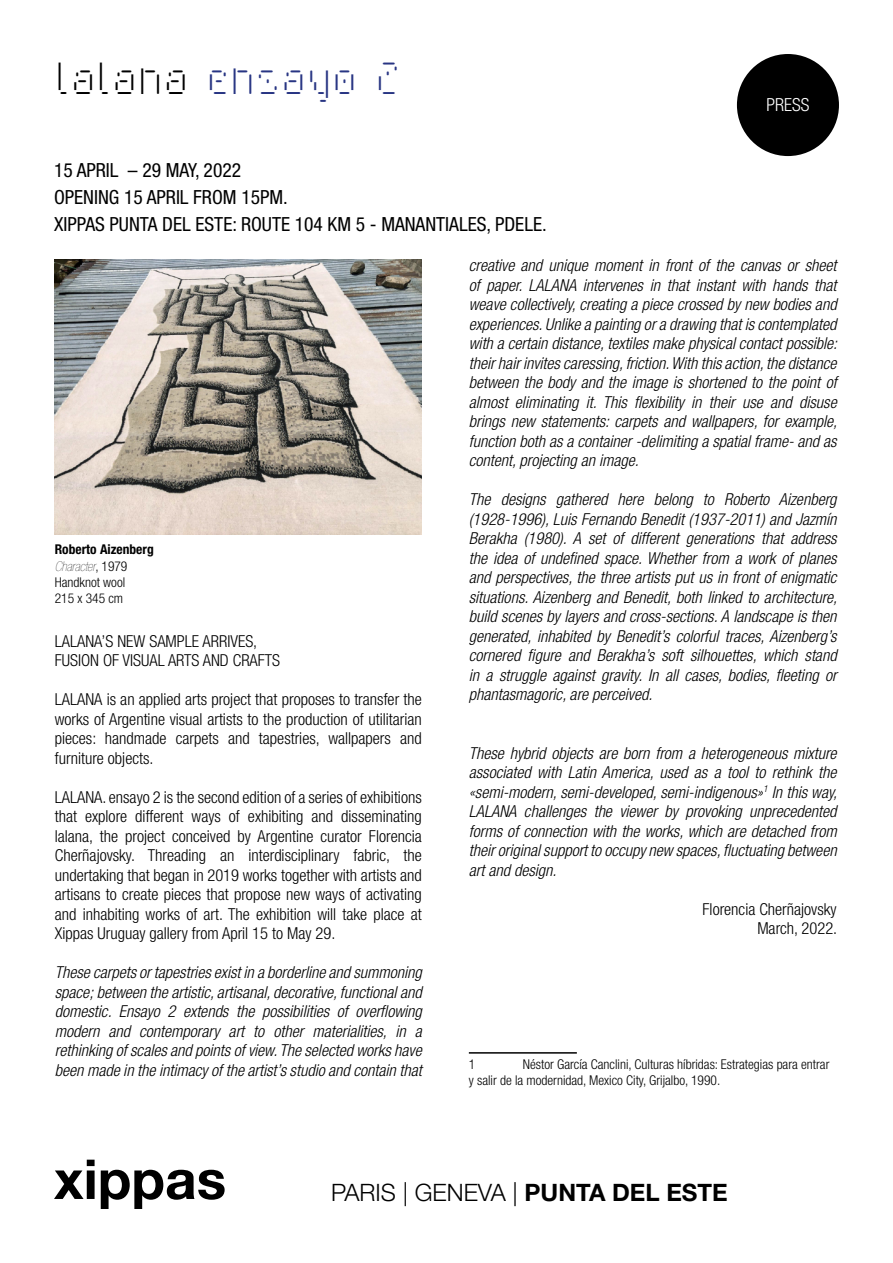
<style>
.page{position:relative;width:893px;height:1263px;background:#fff}
.page>*{position:absolute;margin:0;border:0;box-sizing:border-box;transform-origin:0 0}
.t1{font:45px "Lalana";color:#283583}
.t2{font:300 24px "Helvetica Neue LT Std";color:#000}
.t3{font:condensed 19.5px/27px "Helvetica Neue LT Std";color:#000}
.t4{font:300 condensed 18px "Helvetica Neue LT Std";color:#fff}
.t5{font:italic 300 condensed 16.5px/19.5px "Helvetica Neue LT Std";color:#000;text-align:justify}
.t6{font:300 condensed 16.5px/19.5px "Helvetica Neue LT Std";color:#000;text-align:justify}
.t7{font:300 condensed 13.5px/16.2px "Helvetica Neue LT Std";color:#000}
.s1{color:#000}
.s2{font-weight:700}
.s3{font-weight:200;font-style:italic}
</style>
<div class="page">
<svg style="left:54px;top:1160px;width:41px;height:39px"></svg>
<svg style="left:101px;top:1170px;width:124px;height:39px"></svg>
<div style="left:737px;top:54px;width:102px;height:102px;background:#000;border-radius:50%"></div>
<hr style="left:469px;top:1052px;width:108px;height:2px;background:#000">
<img style="left:55px;top:259px;width:367px;height:276px">
<h1 class="t1" style="left:55px;top:62px;width:347px"><span class="s1">Lalana</span> ENSAYO 2</h1>
<p class="t3" style="left:54px;top:156px;width:494px">15 APRIL – 29 MAY, 2022<br>OPENING 15 APRIL FROM 15PM.<br>XIPPAS PUNTA DEL ESTE: ROUTE 104 KM 5 - MANANTIALES, PDELE.</p>
<p class="t4" style="left:766px;top:95px;width:44px">PRESS</p>
<p class="t7" style="left:55px;top:541px;width:100px"><span class="s2">Roberto Aizenberg<br></span><span class="s3">Character</span>, 1979<br>Handknot wool<br>215 x 345 cm</p>
<p class="t6" style="left:55px;top:631px;width:227px">LALANA’S NEW SAMPLE ARRIVES,<br>FUSION OF VISUAL ARTS AND CRAFTS</p>
<p class="t6" style="left:55px;top:689px;width:368px">LALANA is an applied arts project that proposes to transfer the works of Argentine visual artists to the production of utilitarian pieces: handmade carpets and tapestries, wallpapers and furniture objects.</p>
<p class="t6" style="left:55px;top:787px;width:368px">LALANA. ensayo 2 is the second edition of a series of exhibitions that explore different ways of exhibiting and disseminating lalana, the project conceived by Argentine curator Florencia Cherñajovsky. Threading an interdisciplinary fabric, the undertaking that began in 2019 works together with artists and artisans to create pieces that propose new ways of activating and inhabiting works of art. The exhibition will take place at Xippas Uruguay gallery from April 15 to May 29.</p>
<p class="t5" style="left:55px;top:963px;width:368px">These carpets or tapestries exist in a borderline and summoning space; between the artistic, artisanal, decorative, functional and domestic. Ensayo 2 extends the possibilities of overflowing modern and contemporary art to other materialities, in a rethinking of scales and points of view. The selected works have been made in the intimacy of the artist’s studio and contain that</p>
<p class="t5" style="left:469px;top:256px;width:370px">creative and unique moment in front of the canvas or sheet of paper. LALANA intervenes in that instant with hands that weave collectively, creating a piece crossed by new bodies and experiences. Unlike a painting or a drawing that is contemplated with a certain distance, textiles make physical contact possible: their hair invites caressing, friction. With this action, the distance between the body and the image is shortened to the point of almost eliminating it. This flexibility in their use and disuse brings new statements: carpets and wallpapers, for example, function both as a container -delimiting a spatial frame- and as content, projecting an image.</p>
<p class="t5" style="left:469px;top:490px;width:370px">The designs gathered here belong to Roberto Aizenberg (1928-1996), Luis Fernando Benedit (1937-2011) and Jazmín Berakha (1980). A set of different generations that address the idea of undefined space. Whether from a work of planes and perspectives, the three artists put us in front of enigmatic situations. Aizenberg and Benedit, both linked to architecture, build scenes by layers and cross-sections. A landscape is then generated, inhabited by Benedit’s colorful traces, Aizenberg’s cornered figure and Berakha’s soft silhouettes, which stand in a struggle against gravity. In all cases, bodies, fleeting or phantasmagoric, are perceived.</p>
<p class="t5" style="left:469px;top:744px;width:370px">These hybrid objects are born from a heterogeneous mixture associated with Latin America, used as a tool to rethink the «semi-modern, semi-developed, semi-indigenous»<sup>1</sup> In this way, LALANA challenges the viewer by provoking unprecedented forms of connection with the works, which are detached from their original support to occupy new spaces, fluctuating between art and design.</p>
<p class="t6" style="left:703px;top:899px;width:136px;text-align:right">Florencia Cherñajovsky<br>March, 2022.</p>
<p class="t7" style="left:469px;top:1056px;width:362px;text-indent:54px">Néstor García Canclini, Culturas híbridas: Estrategias para entrar y salir de la modernidad, Mexico City, Grijalbo, 1990.</p>
<p class="t7" style="left:469px;top:1056px;width:8px">1</p>
<h2 class="t2" style="left:331px;top:1177px;width:398px">PARIS | GENEVA | <span class="s2">PUNTA DEL ESTE</span></h2>
</div>
